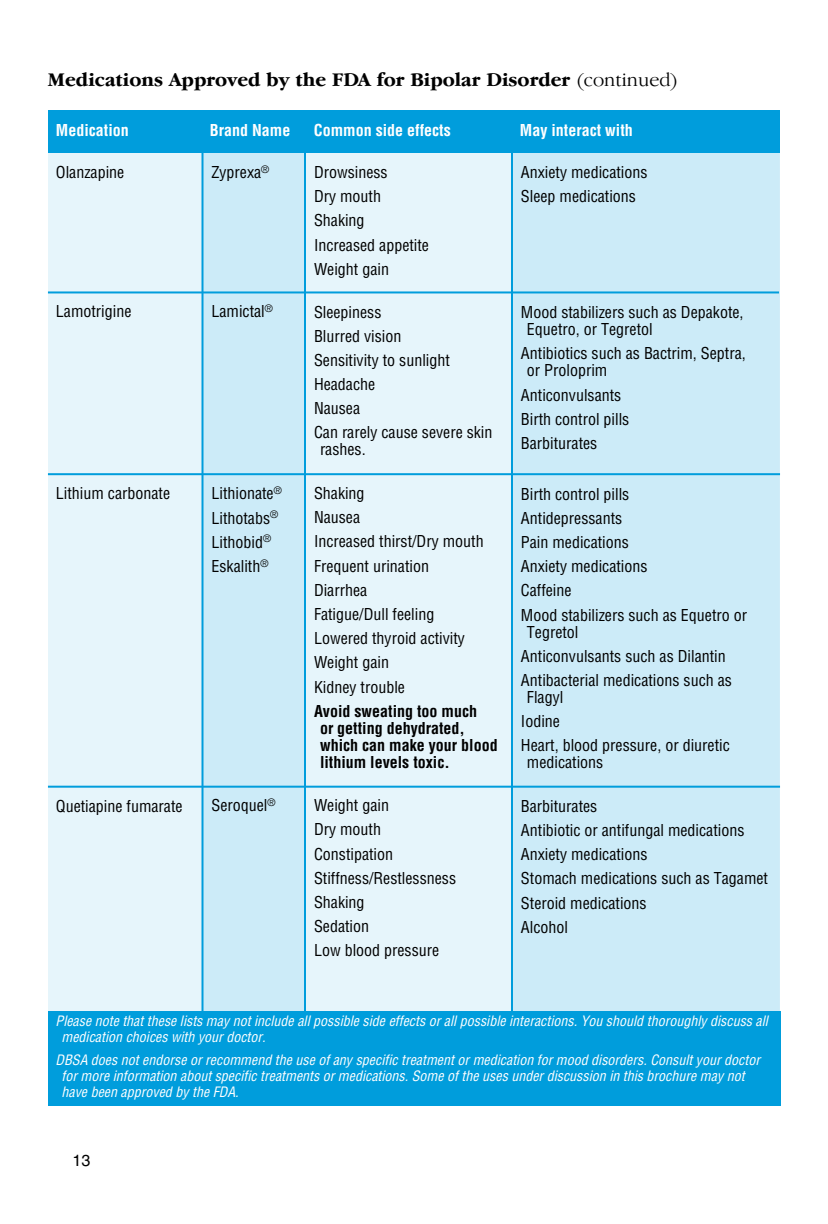
<style>
.page{position:relative;width:828px;height:1224px;background:#fff}
.page>*{position:absolute;margin:0;border:0;box-sizing:border-box;transform-origin:0 0}
.t1{font:700 20px "Garamond IT Cby BT";color:#000}
.t2{font:condensed 16px/24.2px "Helvetica";color:#000}
.t3{font:700 condensed 16px/17px "Helvetica";color:#000}
.t4{font:700 condensed 16px "Helvetica";color:#fff}
.t5{font:16px "Helvetica";color:#000}
.t6{font:italic condensed 14px/16px "Helvetica";color:#fff}
.s1{font-weight:300}
</style>
<div class="page">
<div style="left:48px;top:146px;width:154px;height:865px;background:#e6f5fb"></div>
<div style="left:202px;top:146px;width:103px;height:871px;background:#ccebf8"></div>
<div style="left:202px;top:145px;width:104px;height:873px;border:2px solid #009ddc"></div>
<div style="left:306px;top:146px;width:207px;height:867px;background:#e6f5fb"></div>
<div style="left:513px;top:153px;width:267px;height:858px;background:#ccebf8"></div>
<div style="left:48px;top:110px;width:732px;height:43px;background:#009ddc"></div>
<hr style="left:48px;top:291px;width:731px;height:2px;background:#009ddc">
<hr style="left:48px;top:473px;width:732px;height:2px;background:#009ddc">
<hr style="left:48px;top:786px;width:732px;height:2px;background:#009ddc">
<div style="left:48px;top:1011px;width:732px;height:95px;background:#009ddc"></div>
<hr style="left:511px;top:137px;width:2px;height:876px;background:#009ddc">
<p class="t1" style="left:48px;top:69px;width:632px">Medications Approved by the FDA for Bipolar Disorder <span class="s1">(continued)</span></p>
<p class="t4" style="left:56px;top:121px;width:74px">Medication</p>
<p class="t4" style="left:210px;top:121px;width:82px">Brand Name</p>
<p class="t4" style="left:314px;top:121px;width:138px">Common side effects</p>
<p class="t4" style="left:520px;top:121px;width:114px">May interact with</p>
<p class="t2" style="left:56px;top:160px;width:70px">Olanzapine</p>
<p class="t2" style="left:56px;top:299px;width:77px">Lamotrigine</p>
<p class="t2" style="left:212px;top:160px;width:59px">Zyprexa<sup>®</sup></p>
<p class="t2" style="left:212px;top:299px;width:63px">Lamictal<sup>®</sup></p>
<p class="t2" style="left:56px;top:481px;width:116px">Lithium carbonate</p>
<p class="t2" style="left:212px;top:481px;width:72px">Lithionate<sup>®<br></sup>Lithotabs<sup>®<br></sup>Lithobid<sup>®<br></sup>Eskalith<sup>®</sup></p>
<p class="t2" style="left:56px;top:793px;width:128px">Quetiapine fumarate</p>
<p class="t2" style="left:212px;top:793px;width:65px">Seroquel<sup>®</sup></p>
<p class="t2" style="left:314px;top:160px;width:117px">Drowsiness<br>Dry mouth<br>Shaking<br>Increased appetite<br>Weight gain</p>
<p class="t2" style="left:314px;top:299px;width:180px">Sleepiness<br>Blurred vision<br>Sensitivity to sunlight<br>Headache<br>Nausea<br>Can rarely cause severe skin</p>
<p class="t2" style="left:320px;top:437px;width:47px">rashes.</p>
<p class="t2" style="left:314px;top:481px;width:171px">Shaking<br>Nausea<br>Increased thirst/Dry mouth<br>Frequent urination<br>Diarrhea<br>Fatigue/Dull feeling<br>Lowered thyroid activity<br>Weight gain<br>Kidney trouble</p>
<p class="t3" style="left:320px;top:702px;width:179px;text-indent:-6px">Avoid sweating too much<br>or getting dehydrated, which can make your blood lithium levels toxic.</p>
<p class="t2" style="left:314px;top:793px;width:144px">Weight gain<br>Dry mouth<br>Constipation<br>Stiffness/Restlessness<br>Shaking<br>Sedation<br>Low blood pressure</p>
<p class="t2" style="left:521px;top:160px;width:128px">Anxiety medications<br>Sleep medications</p>
<p class="t2" style="left:527px;top:304px;width:218px;line-height:17px;text-indent:-6px">Mood stabilizers such as Depakote,<br>Equetro, or Tegretol</p>
<p class="t2" style="left:527px;top:345px;width:220px;line-height:17px;text-indent:-6px">Antibiotics such as Bactrim, Septra, or Proloprim</p>
<p class="t2" style="left:521px;top:382px;width:110px">Anticonvulsants<br>Birth control pills<br>Barbiturates</p>
<p class="t2" style="left:521px;top:481px;width:228px">Birth control pills<br>Antidepressants<br>Pain medications<br>Anxiety medications<br>Caffeine<br>Mood stabilizers such as Equetro or</p>
<p class="t2" style="left:521px;top:619px;width:213px;text-indent:6px">Tegretol<br>Anticonvulsants such as Dilantin<br>Antibacterial medications such as</p>
<p class="t2" style="left:521px;top:685px;width:210px;text-indent:6px">Flagyl<br>Iodine<br>Heart, blood pressure, or diuretic</p>
<p class="t2" style="left:527px;top:750px;width:78px">medications</p>
<p class="t2" style="left:521px;top:794px;width:249px">Barbiturates<br>Antibiotic or antifungal medications<br>Anxiety medications<br>Stomach medications such as Tagamet<br>Steroid medications<br>Alcohol</p>
<p class="t6" style="left:62px;top:1013px;width:708px;text-indent:-6px">Please note that these lists may not include all possible side effects or all possible interactions. You should thoroughly discuss all medication choices with your doctor.</p>
<p class="t6" style="left:62px;top:1052px;width:700px;text-indent:-6px">DBSA does not endorse or recommend the use of any specific treatment or medication for mood disorders. Consult your doctor for more information about specific treatments or medications. Some of the uses under discussion in this brochure may not have been approved by the FDA.</p>
<p class="t5" style="left:72px;top:1152px;width:19px">-13</p>
</div>
